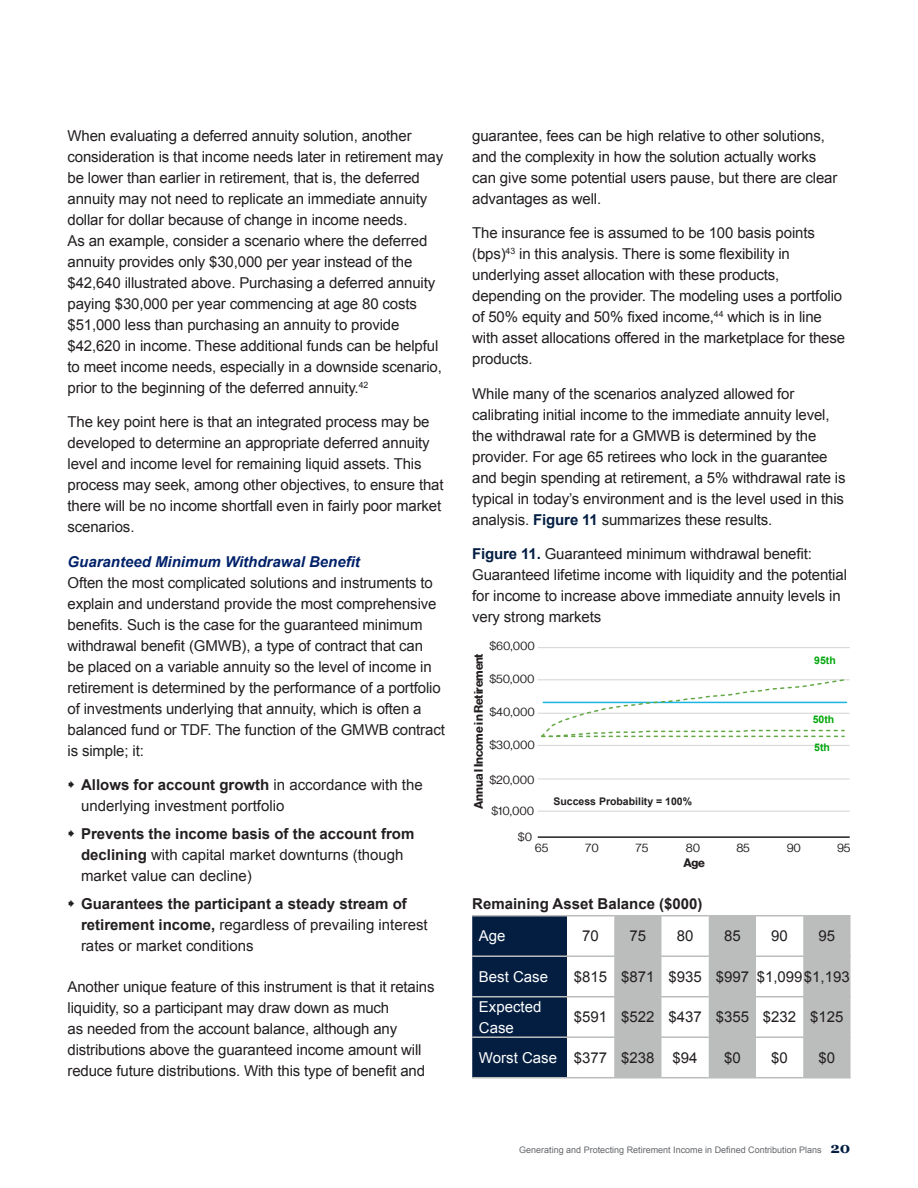
<style>
.page{position:relative;width:918px;height:1188px;background:#fff}
.page>*{position:absolute;margin:0;border:0;box-sizing:border-box;transform-origin:0 0}
.t1{font:15px/21px "Arial";letter-spacing:-.01em;color:#231f20}
.t2{font:700 15px/21px "Arial";color:#231f20}
.t3{font:italic 700 15px "Arial";color:#012169}
.t4{font:15px/21px "Arial";color:#fff}
.t5{font:12px "N Haas Grotesk DS Pro 55 Rg";letter-spacing:-.005em;color:#231f20}
.t6{font:12px "N Haas Grotesk DS Pro 75 Bd";color:#231f20}
.t7{font:700 10.5px "Arial";color:#231f20}
.t8{font:700 10.5px "Arial";color:#00a70b}
.t9{font:9px "Arial";color:#63666a}
.s1{font-weight:700}
.s2{font-weight:400}
.s3{font-weight:700;color:#041e42}
.s4{color:#fff}
.s5{font-family:"Georgia";font-weight:700;font-size:15px;color:#041e42}
</style>
<div class="page">
<div style="left:472px;top:916px;width:95px;height:161px;background:#041e42"></div>
<svg style="left:614px;top:916px;width:236px;height:161px"></svg>
<hr style="left:472px;top:915px;width:95px;height:1px;background:#bbbcbc">
<hr style="left:567px;top:915px;width:47px;height:1px;background:#bbbcbc">
<hr style="left:614px;top:915px;width:48px;height:1px;background:#bbbcbc">
<hr style="left:662px;top:915px;width:47px;height:1px;background:#bbbcbc">
<hr style="left:709px;top:915px;width:47px;height:1px;background:#bbbcbc">
<hr style="left:756px;top:915px;width:47px;height:1px;background:#bbbcbc">
<hr style="left:803px;top:915px;width:48px;height:1px;background:#bbbcbc">
<hr style="left:472px;top:955px;width:95px;height:2px;background:#bbbcbc">
<hr style="left:567px;top:955px;width:47px;height:2px;background:#bbbcbc">
<hr style="left:614px;top:955px;width:48px;height:2px;background:#bbbcbc">
<hr style="left:662px;top:955px;width:47px;height:2px;background:#bbbcbc">
<hr style="left:709px;top:955px;width:47px;height:2px;background:#bbbcbc">
<hr style="left:756px;top:955px;width:47px;height:2px;background:#bbbcbc">
<hr style="left:803px;top:955px;width:48px;height:2px;background:#bbbcbc">
<hr style="left:472px;top:996px;width:95px;height:1px;background:#bbbcbc">
<hr style="left:567px;top:996px;width:47px;height:1px;background:#bbbcbc">
<hr style="left:614px;top:996px;width:48px;height:1px;background:#bbbcbc">
<hr style="left:662px;top:996px;width:47px;height:1px;background:#bbbcbc">
<hr style="left:709px;top:996px;width:47px;height:1px;background:#bbbcbc">
<hr style="left:756px;top:996px;width:47px;height:1px;background:#bbbcbc">
<hr style="left:803px;top:996px;width:48px;height:1px;background:#bbbcbc">
<hr style="left:472px;top:1036px;width:95px;height:2px;background:#bbbcbc">
<hr style="left:567px;top:1036px;width:47px;height:2px;background:#bbbcbc">
<hr style="left:614px;top:1036px;width:48px;height:2px;background:#bbbcbc">
<hr style="left:662px;top:1036px;width:47px;height:2px;background:#bbbcbc">
<hr style="left:709px;top:1036px;width:47px;height:2px;background:#bbbcbc">
<hr style="left:756px;top:1036px;width:47px;height:2px;background:#bbbcbc">
<hr style="left:803px;top:1036px;width:48px;height:2px;background:#bbbcbc">
<hr style="left:472px;top:1077px;width:95px;height:1px;background:#bbbcbc">
<hr style="left:567px;top:1077px;width:47px;height:1px;background:#bbbcbc">
<hr style="left:614px;top:1077px;width:48px;height:1px;background:#bbbcbc">
<hr style="left:662px;top:1077px;width:47px;height:1px;background:#bbbcbc">
<hr style="left:709px;top:1077px;width:47px;height:1px;background:#bbbcbc">
<hr style="left:756px;top:1077px;width:47px;height:1px;background:#bbbcbc">
<hr style="left:803px;top:1077px;width:48px;height:1px;background:#bbbcbc">
<hr style="left:538px;top:647px;width:312px;height:1px;background:#dad9d8">
<hr style="left:538px;top:679px;width:312px;height:1px;background:#dad9d8">
<hr style="left:538px;top:713px;width:312px;height:1px;background:#dad9d8">
<hr style="left:538px;top:745px;width:312px;height:1px;background:#dad9d8">
<hr style="left:538px;top:778px;width:312px;height:2px;background:#dad9d8">
<hr style="left:538px;top:811px;width:312px;height:1px;background:#dad9d8">
<hr style="left:538px;top:836px;width:312px;height:2px;background:#231f20">
<svg style="left:540px;top:679px;width:306px;height:59px"></svg>
<p class="t1" style="left:68px;top:126px;width:377px">When evaluating a deferred annuity solution, another consideration is that income needs later in retirement may be lower than earlier in retirement, that is, the deferred annuity may not need to replicate an immediate annuity dollar for dollar because of change in income needs.<br>As an example, consider a scenario where the deferred annuity provides only $30,000 per year instead of the $42,640 illustrated above. Purchasing a deferred annuity paying $30,000 per year commencing at age 80 costs $51,000 less than purchasing an annuity to provide $42,620 in income. These additional funds can be helpful to meet income needs, especially in a downside scenario, prior to the beginning of the deferred annuity.<sup>42</sup></p>
<p class="t1" style="left:68px;top:413px;width:378px">The key point here is that an integrated process may be developed to determine an appropriate deferred annuity level and income level for remaining liquid assets. This process may seek, among other objectives, to ensure that there will be no income shortfall even in fairly poor market scenarios.</p>
<p class="t3" style="left:68px;top:552px;width:294px">Guaranteed Minimum Withdrawal Benefit</p>
<p class="t1" style="left:68px;top:573px;width:379px">Often the most complicated solutions and instruments to explain and understand provide the most comprehensive benefits. Such is the case for the guaranteed minimum withdrawal benefit (GMWB), a type of contract that can<br>be placed on a variable annuity so the level of income in retirement is determined by the performance of a portfolio of investments underlying that annuity, which is often a balanced fund or TDF. The function of the GMWB contract is simple; it:</p>
<p class="t1" style="left:81px;top:776px;width:343px"><span class="s1">Allows for account growth</span> in accordance with the underlying investment portfolio</p>
<p class="t1" style="left:81px;top:824px;width:335px"><span class="s1">Prevents the income basis of the account from declining</span> with capital market downturns (though market value can decline)</p>
<p class="t2" style="left:81px;top:894px;width:348px">Guarantees the participant a steady stream of retirement income, <span class="s2">regardless of prevailing interest rates or market conditions</span></p>
<p class="t1" style="left:68px;top:977px;width:369px">Another unique feature of this instrument is that it retains liquidity, so a participant may draw down as much<br>as needed from the account balance, although any distributions above the guaranteed income amount will reduce future distributions. With this type of benefit and</p>
<p class="t1" style="left:472px;top:126px;width:367px">guarantee, fees can be high relative to other solutions, and the complexity in how the solution actually works can give some potential users pause, but there are clear advantages as well.</p>
<p class="t1" style="left:472px;top:224px;width:374px">The insurance fee is assumed to be 100 basis points (bps)<sup>43</sup> in this analysis. There is some flexibility in underlying asset allocation with these products, depending on the provider. The modeling uses a portfolio of 50% equity and 50% fixed income,<sup>44</sup> which is in line with asset allocations offered in the marketplace for these products.</p>
<p class="t1" style="left:472px;top:384px;width:375px">While many of the scenarios analyzed allowed for calibrating initial income to the immediate annuity level, the withdrawal rate for a GMWB is determined by the provider. For age 65 retirees who lock in the guarantee and begin spending at retirement, a 5% withdrawal rate is typical in today’s environment and is the level used in this analysis. <span class="s3">Figure 11</span> summarizes these results.</p>
<p class="t1" style="left:472px;top:544px;width:376px"><span class="s3">Figure 11.</span> Guaranteed minimum withdrawal benefit:<br>Guaranteed lifetime income with liquidity and the potential for income to increase above immediate annuity levels in very strong markets</p>
<p class="t5" style="left:489px;top:641px;width:47px">$60,000</p>
<p class="t6" style="left:474px;top:809px;width:156px;rotate:-90deg">Annual Income in Retirement</p>
<p class="t5" style="left:489px;top:674px;width:47px">$50,000</p>
<p class="t5" style="left:489px;top:707px;width:47px">$40,000</p>
<p class="t5" style="left:489px;top:740px;width:47px">$30,000</p>
<p class="t5" style="left:489px;top:775px;width:47px">$20,000</p>
<p class="t5" style="left:491px;top:806px;width:44px">$10,000</p>
<p class="t7" style="left:554px;top:797px;width:140px">Success Probability = 100%</p>
<p class="t8" style="left:814px;top:656px;width:23px">95th</p>
<p class="t8" style="left:813px;top:715px;width:23px">50th</p>
<p class="t8" style="left:814px;top:743px;width:17px">5th</p>
<p class="t5" style="left:518px;top:832px;width:16px">$0</p>
<p class="t5" style="left:535px;top:843px;width:15px">65</p>
<p class="t5" style="left:585px;top:843px;width:15px">70</p>
<p class="t5" style="left:636px;top:843px;width:14px">75</p>
<p class="t5" style="left:686px;top:843px;width:16px">80</p>
<p class="t5" style="left:736px;top:843px;width:15px">85</p>
<p class="t5" style="left:787px;top:843px;width:16px">90</p>
<p class="t5" style="left:837px;top:843px;width:15px">95</p>
<p class="t6" style="left:684px;top:858px;width:23px">Age</p>
<p class="t2" style="left:472px;top:894px;width:232px">Remaining Asset Balance ($000)</p>
<p class="t4" style="left:479px;top:927px;width:28px">Age</p>
<p class="t1" style="left:582px;top:927px;width:18px">70</p>
<p class="t1" style="left:630px;top:927px;width:18px">75</p>
<p class="t1" style="left:677px;top:927px;width:18px">80</p>
<p class="t1" style="left:724px;top:927px;width:18px">85</p>
<p class="t1" style="left:771px;top:927px;width:18px">90</p>
<p class="t1" style="left:819px;top:927px;width:18px">95</p>
<p class="t4" style="left:479px;top:967px;width:71px">Best Case</p>
<p class="t1" style="left:574px;top:967px;width:277px">$815 $871 $935 $997 $1,099$1,193</p>
<p class="t4" style="left:479px;top:997px;width:64px">Expected<br>Case</p>
<p class="t1" style="left:574px;top:1008px;width:271px">$591 $522 $437 $355 $232 $125</p>
<p class="t1" style="left:479px;top:1048px;width:220px"><span class="s4">Worst Case</span> $377 $238 $94</p>
<p class="t1" style="left:724px;top:1048px;width:18px">$0</p>
<p class="t1" style="left:771px;top:1048px;width:18px">$0</p>
<p class="t1" style="left:819px;top:1048px;width:18px">$0</p>
<p class="t9" style="left:519px;top:1144px;width:333px">Generating and Protecting Retirement Income in Defined Contribution Plans <span class="s5">20</span></p>
</div>
